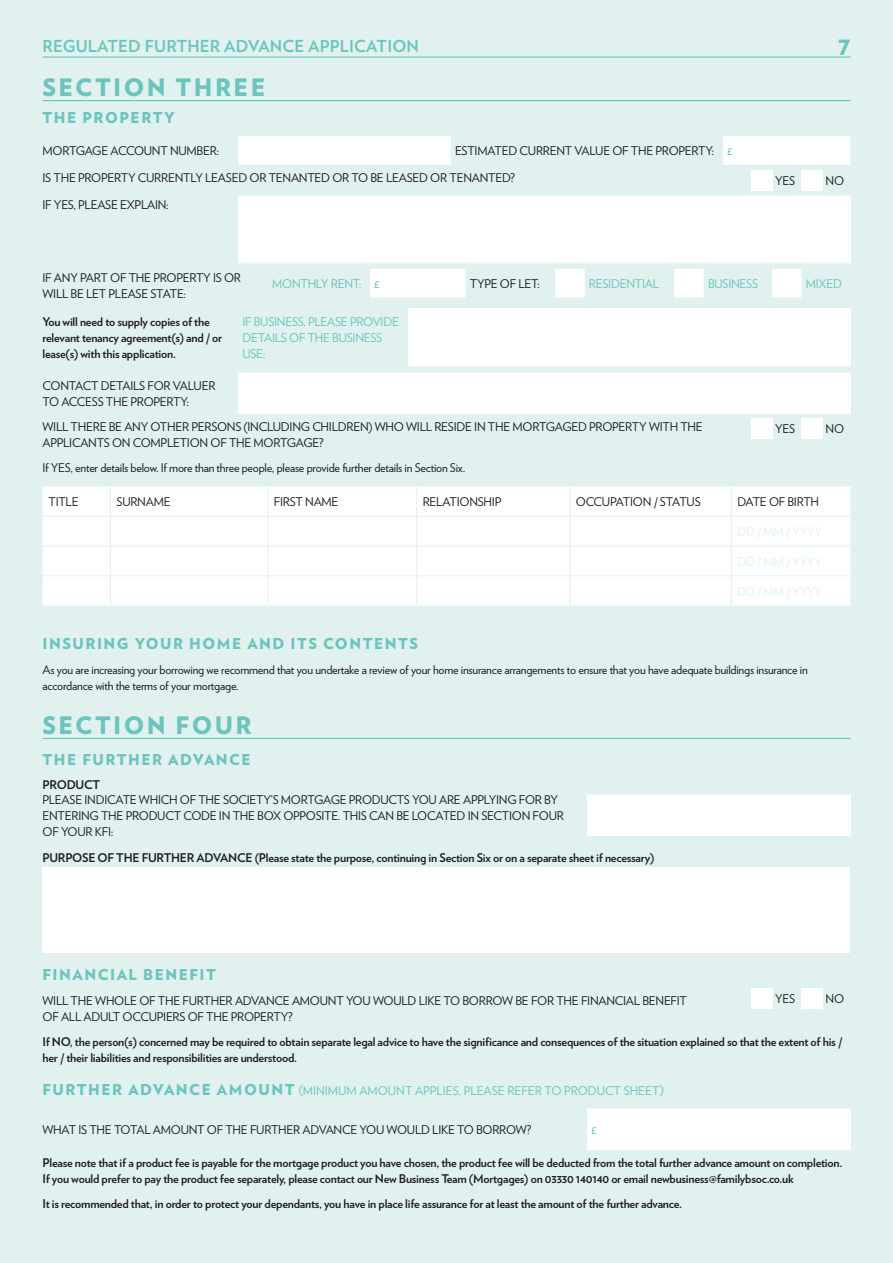
<style>
.page{position:relative;width:893px;height:1263px;background:#e0f1ef}
.page>*{position:absolute;margin:0;border:0;box-sizing:border-box;transform-origin:0 0}
.FBS_FORM_HEADLINE{font:900 24px "Verlag";letter-spacing:.1em;color:#6bc5bd}
.t1{font:900 21px "Verlag";color:#6bc5bd}
.t2{font:700 16.5px "Verlag";letter-spacing:.01em;color:#6bc5bd}
.FBS_FORM_SUBS{font:900 15px "Verlag";letter-spacing:.1em;color:#6bc5bd}
.FBS_FORM_STYLE{font:900 15px "Verlag";letter-spacing:.1em;color:#6bc5bd}
.FBS_FORM_STYLE-2{font:12px/16.2px "Verlag";letter-spacing:-.02em;color:#231f20}
.FBS_BOLD_BODY{font:700 12px/16.2px "Verlag";letter-spacing:-.02em;color:#231f20}
.FBS_TABLE_BODY{font:12px/16.2px "Verlag";letter-spacing:-.02em;color:#6bc5bd}
.FBS_FORM_SUBS-2{font:12px "Verlag";color:#6bc5bd}
.FBS_FORM_STYLE-3{font:12px "Verlag";letter-spacing:-.02em;color:#e0f1ef}
.s1{font-weight:900;font-size:15px}
</style>
<div class="page">
<hr style="left:43px;top:56px;width:807px;height:2px;background:#6bc5bd">
<hr style="left:43px;top:100px;width:807px;height:1px;background:#6bc5bd">
<svg style="left:238px;top:136px;width:612px;height:29px"></svg>
<div style="left:238px;top:195px;width:612px;height:68px;background:#fff"></div>
<hr style="left:238px;top:195px;width:612px;height:1px;background:#e0f1ef">
<svg style="left:370px;top:269px;width:431px;height:29px"></svg>
<div style="left:408px;top:307px;width:442px;height:60px;background:#fff"></div>
<hr style="left:408px;top:307px;width:442px;height:1px;background:#e0f1ef">
<div style="left:238px;top:372px;width:612px;height:42px;background:#fff"></div>
<hr style="left:238px;top:372px;width:612px;height:1px;background:#e0f1ef">
<div style="left:43px;top:486px;width:807px;height:120px;background:#fff"></div>
<hr style="left:110px;top:486px;width:1px;height:30px;background:#e0f1ef">
<hr style="left:267px;top:486px;width:1px;height:30px;background:#e0f1ef">
<hr style="left:416px;top:486px;width:1px;height:30px;background:#e0f1ef">
<hr style="left:569px;top:486px;width:1px;height:30px;background:#e0f1ef">
<hr style="left:731px;top:486px;width:1px;height:30px;background:#e0f1ef">
<hr style="left:43px;top:516px;width:68px;height:1px;background:#e0f1ef">
<hr style="left:111px;top:516px;width:157px;height:1px;background:#e0f1ef">
<hr style="left:268px;top:516px;width:149px;height:1px;background:#e0f1ef">
<hr style="left:417px;top:516px;width:153px;height:1px;background:#e0f1ef">
<hr style="left:570px;top:516px;width:161px;height:1px;background:#e0f1ef">
<hr style="left:731px;top:516px;width:119px;height:1px;background:#e0f1ef">
<hr style="left:43px;top:546px;width:68px;height:1px;background:#e0f1ef">
<hr style="left:111px;top:546px;width:157px;height:1px;background:#e0f1ef">
<svg style="left:110px;top:517px;width:1px;height:58px"></svg>
<hr style="left:268px;top:546px;width:149px;height:1px;background:#e0f1ef">
<svg style="left:267px;top:517px;width:1px;height:58px"></svg>
<hr style="left:417px;top:546px;width:153px;height:1px;background:#e0f1ef">
<svg style="left:416px;top:517px;width:1px;height:58px"></svg>
<hr style="left:570px;top:546px;width:161px;height:1px;background:#e0f1ef">
<svg style="left:569px;top:517px;width:1px;height:58px"></svg>
<hr style="left:731px;top:546px;width:119px;height:1px;background:#e0f1ef">
<svg style="left:731px;top:517px;width:1px;height:58px"></svg>
<hr style="left:43px;top:575px;width:68px;height:1px;background:#e0f1ef">
<hr style="left:111px;top:575px;width:157px;height:1px;background:#e0f1ef">
<hr style="left:110px;top:576px;width:1px;height:30px;background:#e0f1ef">
<hr style="left:268px;top:575px;width:149px;height:1px;background:#e0f1ef">
<hr style="left:267px;top:576px;width:1px;height:30px;background:#e0f1ef">
<hr style="left:417px;top:575px;width:153px;height:1px;background:#e0f1ef">
<hr style="left:416px;top:576px;width:1px;height:30px;background:#e0f1ef">
<hr style="left:570px;top:575px;width:161px;height:1px;background:#e0f1ef">
<hr style="left:569px;top:576px;width:1px;height:30px;background:#e0f1ef">
<hr style="left:731px;top:575px;width:119px;height:1px;background:#e0f1ef">
<hr style="left:731px;top:576px;width:1px;height:30px;background:#e0f1ef">
<div style="left:751px;top:170px;width:21px;height:21px;background:#fff"></div>
<div style="left:801px;top:170px;width:22px;height:21px;background:#fff"></div>
<div style="left:751px;top:418px;width:21px;height:21px;background:#fff"></div>
<div style="left:801px;top:418px;width:22px;height:21px;background:#fff"></div>
<hr style="left:43px;top:738px;width:807px;height:1px;background:#6bc5bd">
<div style="left:587px;top:794px;width:263px;height:42px;background:#fff"></div>
<hr style="left:587px;top:794px;width:263px;height:1px;background:#e0f1ef">
<div style="left:43px;top:868px;width:807px;height:85px;background:#fff"></div>
<div style="left:587px;top:1108px;width:263px;height:42px;background:#fff"></div>
<hr style="left:587px;top:1108px;width:263px;height:1px;background:#e0f1ef">
<div style="left:751px;top:988px;width:21px;height:21px;background:#fff"></div>
<div style="left:801px;top:988px;width:22px;height:21px;background:#fff"></div>
<h3 class="t2" style="left:43px;top:33px;width:378px">REGULATED FURTHER ADVANCE APPLICATION</h3>
<h2 class="t1" style="left:838px;top:30px;width:14px">7</h2>
<p class="FBS_FORM_HEADLINE" style="left:43px;top:67px;width:224px">SECTION THREE</p>
<p class="FBS_FORM_SUBS" style="left:43px;top:105px;width:134px">THE PROPERTY</p>
<p class="FBS_FORM_STYLE-2" style="left:43px;top:142px;width:178px">MORTGAGE ACCOUNT NUMBER:</p>
<p class="FBS_FORM_STYLE-2" style="left:455px;top:142px;width:261px">ESTIMATED CURRENT VALUE OF THE PROPERTY:</p>
<p class="FBS_TABLE_BODY" style="left:727px;top:142px;width:7px">£</p>
<p class="FBS_FORM_STYLE-2" style="left:43px;top:169px;width:474px">IS THE PROPERTY CURRENTLY LEASED OR TENANTED OR TO BE LEASED OR TENANTED?</p>
<p class="FBS_FORM_STYLE-2" style="left:43px;top:196px;width:128px">IF YES, PLEASE EXPLAIN:</p>
<p class="FBS_FORM_STYLE-2" style="left:775px;top:172px;width:22px">YES</p>
<p class="FBS_FORM_STYLE-2" style="left:826px;top:172px;width:20px">NO</p>
<p class="FBS_FORM_STYLE-2" style="left:43px;top:269px;width:200px">IF ANY PART OF THE PROPERTY IS OR<br>WILL BE LET PLEASE STATE:</p>
<p class="FBS_TABLE_BODY" style="left:272px;top:275px;width:91px">MONTHLY RENT:</p>
<p class="FBS_TABLE_BODY" style="left:374px;top:275px;width:7px">£</p>
<p class="FBS_FORM_STYLE-2" style="left:470px;top:275px;width:71px">TYPE OF LET:</p>
<p class="FBS_TABLE_BODY" style="left:589px;top:275px;width:72px">RESIDENTIAL</p>
<p class="FBS_TABLE_BODY" style="left:708px;top:275px;width:52px">BUSINESS</p>
<p class="FBS_TABLE_BODY" style="left:806px;top:275px;width:38px">MIXED</p>
<p class="FBS_BOLD_BODY" style="left:43px;top:313px;width:181px">You will need to supply copies of the relevant tenancy agreement(s) and / or lease(s) with this application.</p>
<p class="FBS_TABLE_BODY" style="left:242px;top:313px;width:158px">IF BUSINESS, PLEASE PROVIDE<br>DETAILS OF THE BUSINESS<br>USE:</p>
<p class="FBS_FORM_STYLE-2" style="left:43px;top:377px;width:174px">CONTACT DETAILS FOR VALUER<br>TO ACCESS THE PROPERTY:</p>
<p class="FBS_FORM_STYLE-2" style="left:43px;top:418px;width:662px">WILL THERE BE ANY OTHER PERSONS (INCLUDING CHILDREN) WHO WILL RESIDE IN THE MORTGAGED PROPERTY WITH THE<br>APPLICANTS ON COMPLETION OF THE MORTGAGE?</p>
<p class="FBS_FORM_STYLE-2" style="left:43px;top:459px;width:424px">If YES, enter details below. If more than three people, please provide further details in Section Six.</p>
<p class="FBS_FORM_STYLE-2" style="left:49px;top:493px;width:32px">TITLE</p>
<p class="FBS_FORM_STYLE-2" style="left:117px;top:493px;width:56px">SURNAME</p>
<p class="FBS_FORM_STYLE-2" style="left:274px;top:493px;width:66px">FIRST NAME</p>
<p class="FBS_FORM_STYLE-2" style="left:423px;top:493px;width:80px">RELATIONSHIP</p>
<p class="FBS_FORM_STYLE-2" style="left:576px;top:493px;width:126px">OCCUPATION / STATUS</p>
<p class="FBS_FORM_STYLE-2" style="left:737px;top:493px;width:83px">DATE OF BIRTH</p>
<p class="FBS_FORM_STYLE-3" style="left:737px;top:523px;width:86px">DD / MM / YYYY</p>
<p class="FBS_FORM_STYLE-3" style="left:737px;top:552px;width:86px">DD / MM / YYYY</p>
<p class="FBS_FORM_STYLE-3" style="left:737px;top:582px;width:86px">DD / MM / YYYY</p>
<p class="FBS_FORM_STYLE" style="left:43px;top:631px;width:377px">INSURING YOUR HOME AND ITS CONTENTS</p>
<p class="FBS_FORM_STYLE-2" style="left:43px;top:661px;width:767px">As you are increasing your borrowing we recommend that you undertake a review of your home insurance arrangements to ensure that you have adequate buildings insurance in accordance with the terms of your mortgage.</p>
<p class="FBS_FORM_STYLE-2" style="left:775px;top:420px;width:22px">YES</p>
<p class="FBS_FORM_STYLE-2" style="left:826px;top:420px;width:20px">NO</p>
<p class="FBS_FORM_HEADLINE" style="left:43px;top:705px;width:211px">SECTION FOUR</p>
<p class="FBS_FORM_SUBS" style="left:43px;top:747px;width:210px">THE FURTHER ADVANCE</p>
<p class="FBS_BOLD_BODY" style="left:43px;top:776px;width:59px">PRODUCT</p>
<p class="FBS_FORM_STYLE-2" style="left:43px;top:791px;width:523px">PLEASE INDICATE WHICH OF THE SOCIETY’S MORTGAGE PRODUCTS YOU ARE APPLYING FOR BY<br>ENTERING THE PRODUCT CODE IN THE BOX OPPOSITE. THIS CAN BE LOCATED IN SECTION FOUR<br>OF YOUR KFI:</p>
<p class="FBS_BOLD_BODY" style="left:43px;top:848px;width:613px">PURPOSE OF THE FURTHER ADVANCE (Please state the purpose, continuing in Section Six or on a separate sheet if necessary)</p>
<p class="FBS_FORM_SUBS" style="left:43px;top:962px;width:175px">FINANCIAL BENEFIT</p>
<p class="FBS_FORM_STYLE-2" style="left:43px;top:991px;width:646px">WILL THE WHOLE OF THE FURTHER ADVANCE AMOUNT YOU WOULD LIKE TO BORROW BE FOR THE FINANCIAL BENEFIT<br>OF ALL ADULT OCCUPIERS OF THE PROPERTY?</p>
<p class="FBS_BOLD_BODY" style="left:43px;top:1032px;width:801px">If NO, the person(s) concerned may be required to obtain separate legal advice to have the significance and consequences of the situation explained so that the extent of his / her / their liabilities and responsibilities are understood.</p>
<p class="FBS_FORM_SUBS-2" style="left:43px;top:1081px;width:623px"><span class="s1">FURTHER ADVANCE AMOUNT</span> (MINIMUM AMOUNT APPLIES, PLEASE REFER TO PRODUCT SHEET)</p>
<p class="FBS_FORM_STYLE-2" style="left:43px;top:1121px;width:490px">WHAT IS THE TOTAL AMOUNT OF THE FURTHER ADVANCE YOU WOULD LIKE TO BORROW?</p>
<p class="FBS_TABLE_BODY" style="left:591px;top:1121px;width:7px">£</p>
<p class="FBS_BOLD_BODY" style="left:43px;top:1154px;width:801px">Please note that if a product fee is payable for the mortgage product you have chosen, the product fee will be deducted from the total further advance amount on completion.<br>If you would prefer to pay the product fee separately, please contact our New Business Team (Mortgages) on 03330 140140 or email newbusiness@familybsoc.co.uk</p>
<p class="FBS_BOLD_BODY" style="left:43px;top:1195px;width:641px">It is recommended that, in order to protect your dependants, you have in place life assurance for at least the amount of the further advance.</p>
<p class="FBS_FORM_STYLE-2" style="left:775px;top:990px;width:22px">YES</p>
<p class="FBS_FORM_STYLE-2" style="left:826px;top:990px;width:20px">NO</p>
</div>
